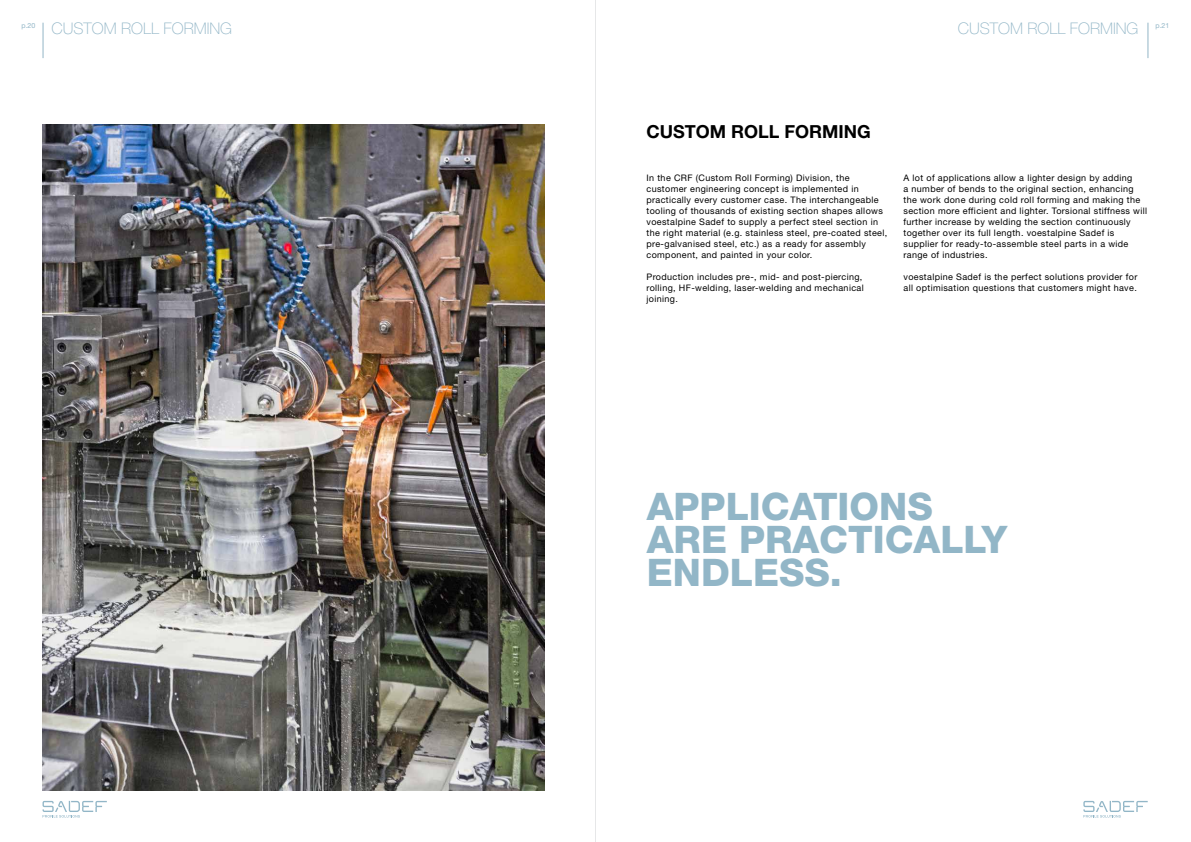
<style>
.page{position:relative;width:1191px;height:842px;background:#fff}
.page>*{position:absolute;margin:0;border:0;box-sizing:border-box;transform-origin:0 0}
.t1{font:800 38px/33px "Helvetica Neue LT Std";color:#92b6c7}
.t2{font:700 18px "Helvetica Neue LT Std";color:#000}
.t3{font:100 16px "Helvetica Neue LT Std";color:#92b6c7}
.t4{font:9px/11px "Helvetica Neue LT Std";letter-spacing:.04em;color:#000}
.t5{font:7px "Helvetica Neue LT Std";color:#92b6c7}
</style>
<div class="page">
<hr style="left:43px;top:23px;width:1px;height:35px;background:#92b6c7">
<hr style="left:1147px;top:23px;width:1px;height:35px;background:#92b6c7">
<svg style="left:1083px;top:801px;width:64px;height:17px"></svg>
<svg style="left:43px;top:801px;width:64px;height:17px"></svg>
<img style="left:43px;top:125px;width:502px;height:666px">
<hr style="left:595px;top:0;width:1px;height:842px;background:#e6e7e8">
<h3 class="t3" style="left:52px;top:19px;width:182px">CUSTOM ROLL FORMING</h3>
<h3 class="t3" style="left:957px;top:19px;width:182px">CUSTOM ROLL FORMING</h3>
<p class="t5" style="left:22px;top:21px;width:15px">p.20</p>
<p class="t5" style="left:1155px;top:21px;width:15px">p.21</p>
<h2 class="t2" style="left:646px;top:120px;width:226px">CUSTOM ROLL FORMING</h2>
<p class="t4" style="left:646px;top:173px;width:242px">In the CRF (Custom Roll Forming) Division, the customer engineering concept is implemented in practically every customer case. The interchangeable tooling of thousands of existing section shapes allows voestalpine Sadef to supply a perfect steel section in the right material (e.g. stainless steel, pre-coated steel, pre-galvanised steel, etc.) as a ready for assembly component, and painted in your color.</p>
<p class="t4" style="left:646px;top:271px;width:219px">Production includes pre-, mid- and post-piercing, rolling, HF-welding, laser-welding and mechanical joining.</p>
<p class="t4" style="left:903px;top:172px;width:245px">A lot of applications allow a lighter design by adding<br>a number of bends to the original section, enhancing the work done during cold roll forming and making the section more efficient and lighter. Torsional stiffness will further increase by welding the section continuously together over its full length. voestalpine Sadef is supplier for ready-to-assemble steel parts in a wide range of industries.</p>
<p class="t4" style="left:903px;top:271px;width:235px">voestalpine Sadef is the perfect solutions provider for all optimisation questions that customers might have.</p>
<h1 class="t1" style="left:647px;top:490px;width:362px">APPLICATIONS<br>ARE PRACTICALLY<br>ENDLESS.</h1>
</div>
